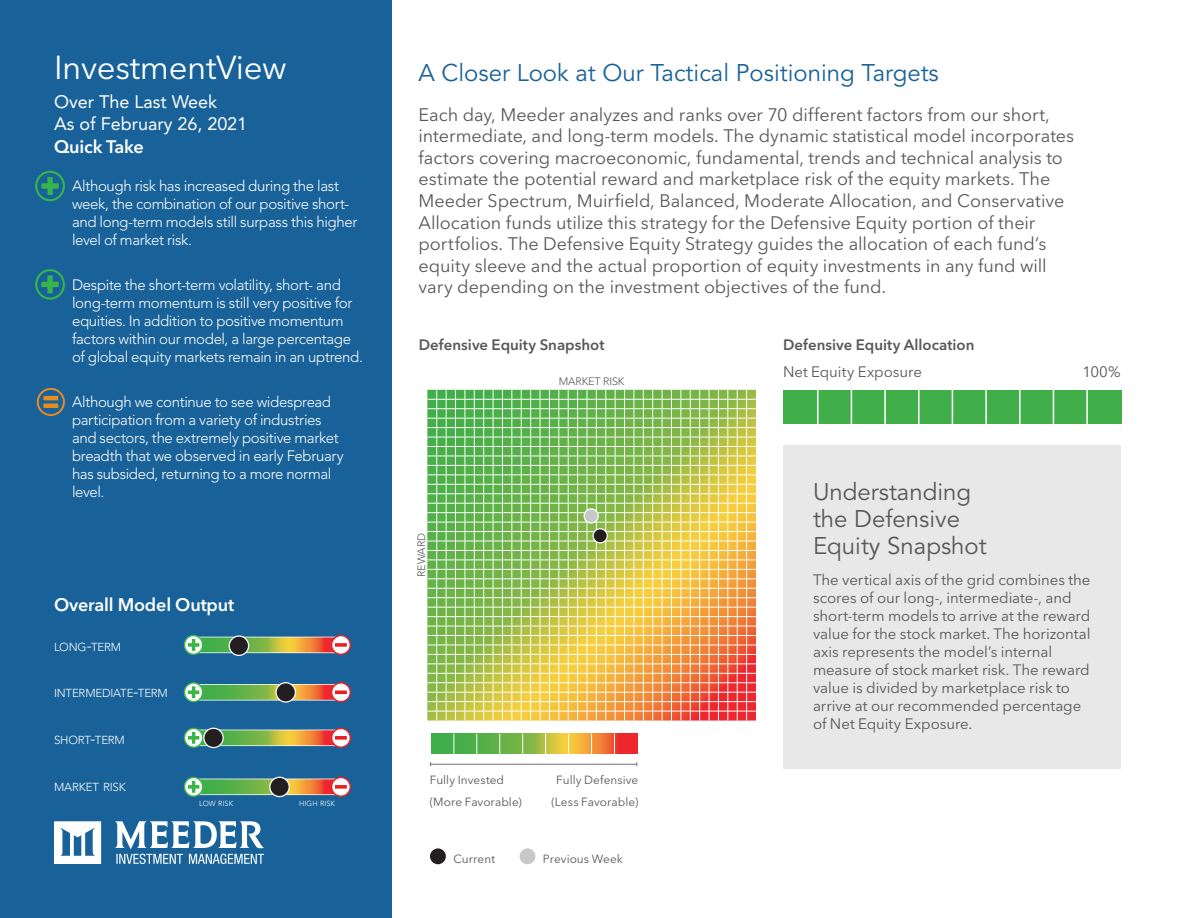
<style>
.page{position:relative;width:1188px;height:918px;background:#fff}
.page>*{position:absolute;margin:0;border:0;box-sizing:border-box;transform-origin:0 0}
.Title{font:33px "Avenir Next LT Pro";letter-spacing:-.01em;color:#fff}
.t1{font:24px "Avenir LT Std";color:#186299}
.t2{font:24px/27px "Avenir LT Std";color:#57585a}
.Intro_Paragraph{font:18px/21.6px "Avenir Next LT Pro";letter-spacing:-.005em;color:#57585a}
.Header_Reverse{font:18px/21.6px "Avenir LT Std";color:#fff}
.Header_Reverse-2{font:600 18px "Avenir Next LT Pro";letter-spacing:-.01em;color:#fff}
.Quick_Take_Bullet__R{font:300 15px/18px "Avenir LT Std";letter-spacing:-.025em;color:#fff}
.Paragraph{font:15px/18px "Avenir Next LT Pro";letter-spacing:-.005em;color:#57585a}
.Subtitle{font:600 15px "Avenir Next LT Pro";color:#57585a}
.Paragraph-2{font:11.85px "Avenir Next LT Pro";letter-spacing:.005em;color:#57585a}
.Quick_Take_Bullet__R-2{font:300 11.55px "Avenir LT Std";letter-spacing:-.015em;color:#fff}
.Axis_Label{font:300 10.8px "Avenir LT Std";letter-spacing:-.01em;color:#57585a}
.Quick_Take_Bullet__R-3{font:300 7.35px "Avenir LT Std";letter-spacing:.005em;color:#fff}
.s1{font-size:16.5px}
</style>
<div class="page">
<svg style="left:427px;top:390px;width:329px;height:331px;background:#b8bf66"></svg>
<div style="left:0;top:0;width:392px;height:918px;background:#186299"></div>
<svg style="left:203px;top:684px;width:128px;height:17px"></svg>
<svg style="left:203px;top:685px;width:128px;height:15px;background:#949f44"></svg>
<svg style="left:331px;top:682px;width:20px;height:20px"></svg>
<svg style="left:184px;top:682px;width:19px;height:20px"></svg>
<div style="left:276px;top:683px;width:19px;height:19px;background:#231f20;border-radius:50%"></div>
<div style="left:275px;top:682px;width:21px;height:21px;border:1px solid #fff;border-radius:50%"></div>
<svg style="left:203px;top:652px;width:128px;height:1px"></svg>
<svg style="left:203px;top:637px;width:128px;height:15px;background:#ada545"></svg>
<svg style="left:331px;top:635px;width:20px;height:20px"></svg>
<svg style="left:335px;top:643px;width:12px;height:4px"></svg>
<svg style="left:184px;top:635px;width:19px;height:20px"></svg>
<div style="left:229px;top:636px;width:20px;height:19px;background:#231f20;border-radius:50%"></div>
<div style="left:229px;top:635px;width:20px;height:21px;border:1px solid #fff;border-radius:50%"></div>
<svg style="left:203px;top:745px;width:128px;height:1px"></svg>
<svg style="left:203px;top:730px;width:128px;height:15px;background:#b1a544"></svg>
<svg style="left:331px;top:728px;width:20px;height:20px"></svg>
<svg style="left:335px;top:736px;width:12px;height:4px"></svg>
<svg style="left:184px;top:728px;width:19px;height:20px"></svg>
<div style="left:204px;top:728px;width:19px;height:20px;background:#231f20;border-radius:50%"></div>
<div style="left:203px;top:728px;width:21px;height:20px;border:1px solid #fff;border-radius:50%"></div>
<svg style="left:203px;top:794px;width:128px;height:1px"></svg>
<svg style="left:203px;top:779px;width:128px;height:15px;background:#99a146"></svg>
<svg style="left:331px;top:777px;width:20px;height:20px"></svg>
<svg style="left:335px;top:785px;width:12px;height:4px"></svg>
<svg style="left:184px;top:777px;width:19px;height:20px"></svg>
<div style="left:270px;top:777px;width:19px;height:20px;background:#231f20;border-radius:50%"></div>
<div style="left:269px;top:777px;width:21px;height:20px;border:1px solid #fff;border-radius:50%"></div>
<svg style="left:54px;top:821px;width:47px;height:43px"></svg>
<svg style="left:115px;top:821px;width:149px;height:43px"></svg>
<div style="left:783px;top:446px;width:337px;height:324px;background:#e8e8e9"></div>
<div style="left:429px;top:848px;width:17px;height:17px;background:#231f20;border-radius:50%"></div>
<div style="left:429px;top:847px;width:18px;height:19px;border:1px solid #fff;border-radius:50%"></div>
<div style="left:519px;top:848px;width:17px;height:17px;background:#c8c8c9;border-radius:50%"></div>
<div style="left:518px;top:847px;width:19px;height:19px;border:1px solid #fff;border-radius:50%"></div>
<hr style="left:431px;top:764px;width:206px;height:1px;background:#727071">
<svg style="left:431px;top:734px;width:206px;height:20px;background:#a1a247"></svg>
<div style="left:783px;top:390px;width:339px;height:34px;background:#40ae49"></div>
<hr style="left:817px;top:390px;width:2px;height:34px;background:#fff">
<hr style="left:851px;top:390px;width:1px;height:34px;background:#fff">
<hr style="left:918px;top:390px;width:2px;height:34px;background:#fff">
<hr style="left:952px;top:390px;width:1px;height:34px;background:#fff">
<hr style="left:884px;top:390px;width:2px;height:34px;background:#fff">
<hr style="left:985px;top:390px;width:2px;height:34px;background:#fff">
<hr style="left:1019px;top:390px;width:2px;height:34px;background:#fff">
<hr style="left:1053px;top:390px;width:1px;height:34px;background:#fff">
<hr style="left:1086px;top:390px;width:2px;height:34px;background:#fff">
<svg style="left:37px;top:388px;width:28px;height:28px"></svg>
<hr style="left:43px;top:396px;width:15px;height:4px;background:#e78d22">
<hr style="left:43px;top:404px;width:15px;height:4px;background:#e78d22">
<svg style="left:35px;top:171px;width:30px;height:30px"></svg>
<svg style="left:35px;top:269px;width:30px;height:31px"></svg>
<div style="left:584px;top:509px;width:14px;height:14px;background:#c8c8c9;border-radius:50%"></div>
<div style="left:584px;top:508px;width:15px;height:16px;border:1px solid #fff;border-radius:50%"></div>
<div style="left:593px;top:529px;width:14px;height:14px;background:#231f20;border-radius:50%"></div>
<div style="left:593px;top:528px;width:15px;height:15px;border:1px solid #fff;border-radius:50%"></div>
<p class="Title" style="left:54px;top:48px;width:234px">InvestmentView</p>
<p class="Header_Reverse" style="left:54px;top:91px;width:195px">Over The Last Week<br>As of February 26, 2021</p>
<p class="Header_Reverse-2" style="left:54px;top:136px;width:91px">Quick Take</p>
<p class="Quick_Take_Bullet__R" style="left:72px;top:176px;width:287px">Although risk has increased during the last week, the combination of our positive short&shy;and long-term models still surpass this higher level of market risk.</p>
<p class="Quick_Take_Bullet__R" style="left:72px;top:275px;width:292px">Despite the short-term volatility, short- and long-term momentum is still very positive for equities. In addition to positive momentum factors within our model, a large percentage of global equity markets remain in an uptrend.</p>
<p class="Quick_Take_Bullet__R" style="left:72px;top:392px;width:273px">Although we continue to see widespread participation from a variety of industries and sectors, the extremely positive market breadth that we observed in early February has subsided, returning to a more normal level.</p>
<p class="Header_Reverse-2" style="left:54px;top:594px;width:182px">Overall Model Output</p>
<p class="Quick_Take_Bullet__R-2" style="left:54px;top:640px;width:69px">LONG<span class="s1">-</span>TERM</p>
<p class="Quick_Take_Bullet__R-2" style="left:54px;top:687px;width:115px">INTERMEDIATE<span class="s1">-</span>TERM</p>
<p class="Quick_Take_Bullet__R-2" style="left:54px;top:734px;width:72px">SHORT<span class="s1">-</span>TERM</p>
<p class="Quick_Take_Bullet__R-2" style="left:54px;top:780px;width:73px">MARKET RISK</p>
<p class="Quick_Take_Bullet__R-3" style="left:199px;top:799px;width:36px">LOW RISK</p>
<p class="Quick_Take_Bullet__R-3" style="left:299px;top:799px;width:37px">HIGH RISK</p>
<p class="t1" style="left:418px;top:59px;width:522px">A Closer Look at Our Tactical Positioning Targets</p>
<p class="Intro_Paragraph" style="left:418px;top:103px;width:657px">Each day, Meeder analyzes and ranks over 70 different factors from our short, intermediate, and long-term models. The dynamic statistical model incorporates factors covering macroeconomic, fundamental, trends and technical analysis to estimate the potential reward and marketplace risk of the equity markets. The Meeder Spectrum, Muirfield, Balanced, Moderate Allocation, and Conservative Allocation funds utilize this strategy for the Defensive Equity portion of their portfolios. The Defensive Equity Strategy guides the allocation of each fund’s equity sleeve and the actual proportion of equity investments in any fund will vary depending on the investment objectives of the fund.</p>
<p class="Subtitle" style="left:419px;top:336px;width:187px">Defensive Equity Snapshot</p>
<p class="Axis_Label" style="left:415px;top:577px;width:45px;rotate:-90deg">REWARD</p>
<p class="Axis_Label" style="left:559px;top:375px;width:67px">MARKET RISK</p>
<p class="Paragraph-2" style="left:430px;top:773px;width:76px">Fully Invested</p>
<p class="Paragraph-2" style="left:556px;top:773px;width:84px">Fully Defensive</p>
<p class="Paragraph-2" style="left:430px;top:795px;width:93px">(More Favorable)</p>
<p class="Paragraph-2" style="left:552px;top:795px;width:88px">(Less Favorable)</p>
<p class="Paragraph-2" style="left:453px;top:852px;width:43px">Current</p>
<p class="Paragraph-2" style="left:543px;top:852px;width:81px">Previous Week</p>
<p class="Subtitle" style="left:783px;top:336px;width:193px">Defensive Equity Allocation</p>
<p class="Paragraph" style="left:783px;top:363px;width:140px">Net Equity Exposure</p>
<p class="Paragraph" style="left:1083px;top:363px;width:39px">100%</p>
<p class="t2" style="left:813px;top:478px;width:175px">Understanding the Defensive<br>Equity Snapshot</p>
<p class="Paragraph" style="left:813px;top:571px;width:279px">The vertical axis of the grid combines the scores of our long-, intermediate-, and short-term models to arrive at the reward value for the stock market. The horizontal axis represents the model’s internal measure of stock market risk. The reward value is divided by marketplace risk to arrive at our recommended percentage of Net Equity Exposure.</p>
</div>
